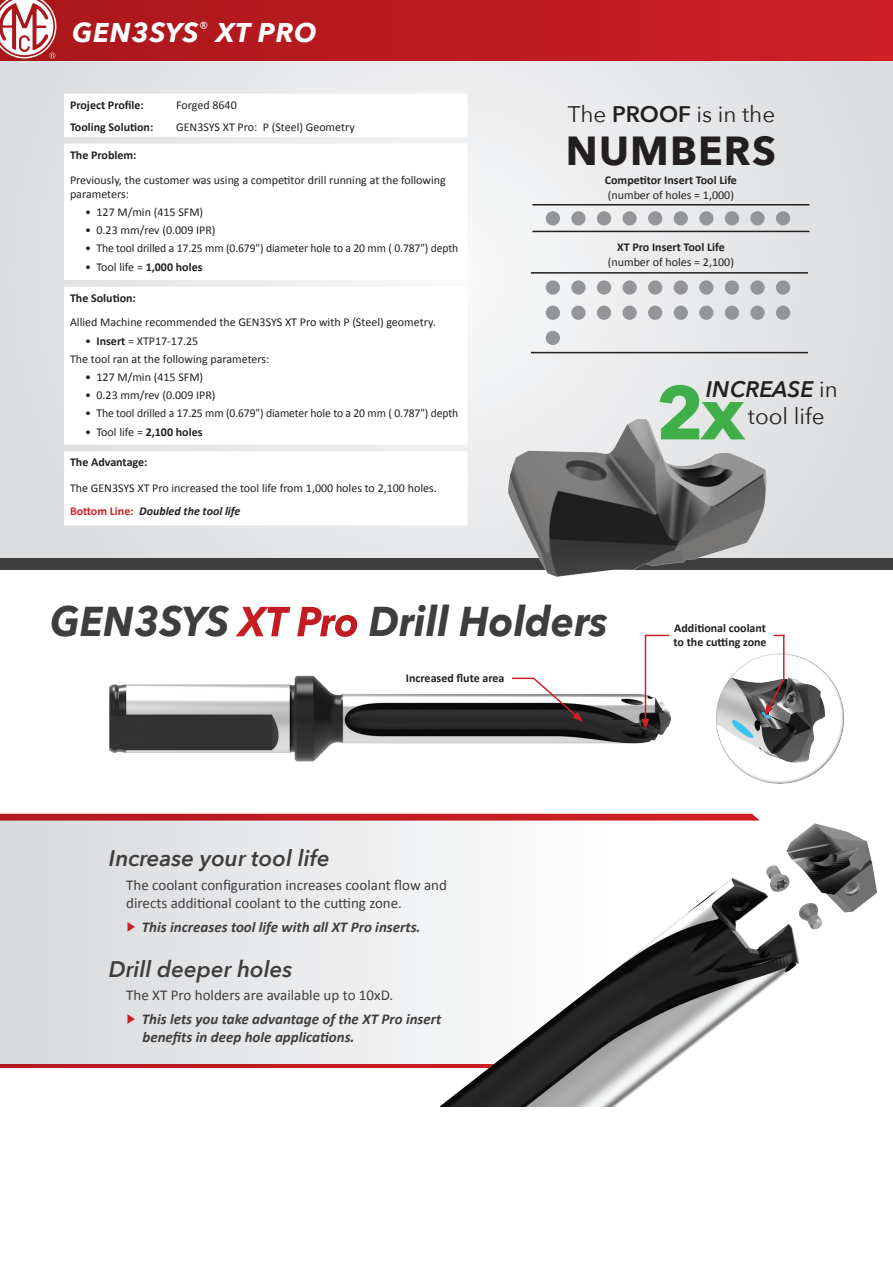
<style>
.page{position:relative;width:893px;height:1263px;background:#fff}
.page>*{position:absolute;margin:0;border:0;box-sizing:border-box;transform-origin:0 0}
.t1{font:700 75px "Avenir Next";color:#40ae49}
.t2{font:italic 700 41.55px "Avenir Next";color:#3e3e3f;scale:.95 1}
.t3{font:700 40.5px "Avenir Next";letter-spacing:.03em;color:#231f20}
.t4{font:italic 700 27px "Avenir Next";letter-spacing:.025em;color:#fff}
.t5{font:italic 600 22.5px "Avenir Next";color:#3e3e3f}
.t6{font:22.5px "Avenir Next";color:#231f20}
.t7{font:italic 600 22.5px "Avenir Next";color:#231f20}
.t8{font:15px/18px "Calibri";color:#3e3e3f}
.t9{font:italic 700 15px/18px "Calibri";color:#3e3e3f}
.t10{font:12px/14.4px "Calibri";color:#231f20}
.t11{font:700 12px/14.4px "Calibri";color:#231f20}
.t12{font:italic 700 12px "Calibri";color:#231f20}
.s1{font-weight:700}
.s2{font-style:normal;color:#d02027}
.s3{font-weight:600}
.s4{font-weight:400;font-style:normal}
.s5{color:#fff}
</style>
<div class="page">
<svg style="left:0;top:61px;width:893px;height:497px"></svg>
<div style="left:0;top:0;width:893px;height:61px;background:linear-gradient(to right,#a8171b,#cf1f26)"></div>
<svg style="left:0;top:0;width:57px;height:59px"></svg>
<div style="left:0;top:558px;width:893px;height:11px;background:#3e3e3f"></div>
<svg style="left:64px;top:94px;width:404px;height:431px"></svg>
<div style="left:597px;top:280px;width:14px;height:15px;background:#939598;border-radius:50%"></div>
<div style="left:622px;top:280px;width:15px;height:15px;background:#939598;border-radius:50%"></div>
<div style="left:648px;top:280px;width:14px;height:15px;background:#939598;border-radius:50%"></div>
<div style="left:674px;top:280px;width:14px;height:15px;background:#939598;border-radius:50%"></div>
<div style="left:699px;top:280px;width:14px;height:15px;background:#939598;border-radius:50%"></div>
<div style="left:725px;top:280px;width:14px;height:15px;background:#939598;border-radius:50%"></div>
<div style="left:750px;top:280px;width:15px;height:15px;background:#939598;border-radius:50%"></div>
<div style="left:776px;top:280px;width:14px;height:15px;background:#939598;border-radius:50%"></div>
<div style="left:546px;top:280px;width:14px;height:15px;background:#939598;border-radius:50%"></div>
<div style="left:571px;top:280px;width:15px;height:15px;background:#939598;border-radius:50%"></div>
<div style="left:597px;top:306px;width:14px;height:14px;background:#939598;border-radius:50%"></div>
<div style="left:622px;top:306px;width:15px;height:14px;background:#939598;border-radius:50%"></div>
<div style="left:648px;top:306px;width:14px;height:14px;background:#939598;border-radius:50%"></div>
<div style="left:674px;top:306px;width:14px;height:14px;background:#939598;border-radius:50%"></div>
<div style="left:699px;top:306px;width:14px;height:14px;background:#939598;border-radius:50%"></div>
<div style="left:725px;top:306px;width:14px;height:14px;background:#939598;border-radius:50%"></div>
<div style="left:750px;top:306px;width:15px;height:14px;background:#939598;border-radius:50%"></div>
<div style="left:776px;top:306px;width:14px;height:14px;background:#939598;border-radius:50%"></div>
<div style="left:546px;top:306px;width:14px;height:14px;background:#939598;border-radius:50%"></div>
<div style="left:571px;top:306px;width:15px;height:14px;background:#939598;border-radius:50%"></div>
<div style="left:546px;top:331px;width:14px;height:14px;background:#939598;border-radius:50%"></div>
<hr style="left:532px;top:204px;width:277px;height:1px;background:#231f20">
<hr style="left:531px;top:272px;width:277px;height:2px;background:#231f20">
<hr style="left:532px;top:231px;width:277px;height:1px;background:#231f20">
<hr style="left:531px;top:352px;width:277px;height:1px;background:#231f20">
<div style="left:597px;top:211px;width:14px;height:14px;background:#939598;border-radius:50%"></div>
<div style="left:622px;top:211px;width:15px;height:14px;background:#939598;border-radius:50%"></div>
<div style="left:648px;top:211px;width:14px;height:14px;background:#939598;border-radius:50%"></div>
<div style="left:674px;top:211px;width:14px;height:14px;background:#939598;border-radius:50%"></div>
<div style="left:699px;top:211px;width:14px;height:14px;background:#939598;border-radius:50%"></div>
<div style="left:725px;top:211px;width:14px;height:14px;background:#939598;border-radius:50%"></div>
<div style="left:750px;top:211px;width:15px;height:14px;background:#939598;border-radius:50%"></div>
<div style="left:776px;top:211px;width:14px;height:14px;background:#939598;border-radius:50%"></div>
<div style="left:546px;top:211px;width:14px;height:14px;background:#939598;border-radius:50%"></div>
<div style="left:571px;top:211px;width:15px;height:14px;background:#939598;border-radius:50%"></div>
<img style="left:504px;top:406px;width:283px;height:171px">
<img style="left:716px;top:653px;width:128px;height:130px">
<img style="left:109px;top:675px;width:563px;height:87px">
<svg style="left:510px;top:677px;width:73px;height:45px"></svg>
<svg style="left:642px;top:634px;width:29px;height:95px"></svg>
<hr style="left:783px;top:635px;width:1px;height:44px;background:#d02027">
<svg style="left:765px;top:676px;width:21px;height:40px"></svg>
<div style="left:0;top:817px;width:615px;height:249px;background:linear-gradient(to bottom,#e5e6e8,#e5e6e8)"></div>
<hr style="left:0;top:1065px;width:594px;height:2px;background:#bd1b20">
<div style="left:0;top:814px;width:441px;height:6px;background:#ba1b20"></div>
<svg style="left:127px;top:922px;width:8px;height:10px"></svg>
<svg style="left:127px;top:1014px;width:8px;height:10px"></svg>
<img style="left:441px;top:813px;width:436px;height:293px">
<p class="t4" style="left:72px;top:9px;width:246px">GEN3SYS<sup>®</sup> XT PRO</p>
<p class="t11" style="left:70px;top:97px;width:75px">Project Profile:</p>
<p class="t10" style="left:176px;top:97px;width:62px">Forged 8640</p>
<p class="t11" style="left:70px;top:119px;width:85px">Tooling Solution:</p>
<p class="t10" style="left:176px;top:119px;width:180px">GEN3SYS XT Pro: P (Steel) Geometry</p>
<p class="t11" style="left:70px;top:147px;width:68px">The Problem:</p>
<p class="t10" style="left:70px;top:172px;width:377px">Previously, the customer was using a competitor drill running at the following parameters:</p>
<p class="t10" style="left:85px;top:205px;width:120px">• 127 M/min (415 SFM)</p>
<p class="t10" style="left:85px;top:223px;width:132px">• 0.23 mm/rev (0.009 IPR)</p>
<p class="t10" style="left:85px;top:241px;width:375px">• The tool drilled a 17.25 mm (0.679") diameter hole to a 20 mm ( 0.787") depth</p>
<p class="t10" style="left:85px;top:259px;width:119px">• Tool life = <span class="s1">1,000 holes</span></p>
<p class="t11" style="left:70px;top:290px;width:67px">The Solution:</p>
<p class="t10" style="left:70px;top:315px;width:367px">Allied Machine recommended the GEN3SYS XT Pro with P (Steel) geometry.</p>
<p class="t10" style="left:85px;top:333px;width:115px">• <span class="s1">Insert</span> = XTP17-17.25</p>
<p class="t10" style="left:70px;top:351px;width:201px">The tool ran at the following parameters:</p>
<p class="t10" style="left:85px;top:369px;width:120px">• 127 M/min (415 SFM)</p>
<p class="t10" style="left:85px;top:388px;width:132px">• 0.23 mm/rev (0.009 IPR)</p>
<p class="t10" style="left:85px;top:406px;width:375px">• The tool drilled a 17.25 mm (0.679") diameter hole to a 20 mm ( 0.787") depth</p>
<p class="t10" style="left:85px;top:424px;width:119px">• Tool life = <span class="s1">2,100 holes</span></p>
<p class="t11" style="left:70px;top:455px;width:79px">The Advantage:</p>
<p class="t10" style="left:70px;top:481px;width:368px">The GEN3SYS XT Pro increased the tool life from 1,000 holes to 2,100 holes.</p>
<p class="t12" style="left:70px;top:502px;width:172px"><span class="s2">Bottom Line:</span> Doubled the tool life</p>
<p class="t6" style="left:568px;top:95px;width:209px">The <span class="s3">PROOF</span> is in the</p>
<p class="t3" style="left:566px;top:116px;width:212px">NUMBERS</p>
<p class="t11" style="left:605px;top:173px;width:134px">Competitor Insert Tool Life</p>
<p class="t10" style="left:608px;top:187px;width:128px">(number of holes = 1,000)</p>
<p class="t11" style="left:617px;top:240px;width:109px">XT Pro Insert Tool Life</p>
<p class="t10" style="left:608px;top:254px;width:128px">(number of holes = 2,100)</p>
<p class="t7" style="left:706px;top:370px;width:134px">INCREASE <span class="s4">in</span></p>
<p class="t1" style="left:656px;top:348px;width:91px">2x</p>
<p class="t6" style="left:748px;top:397px;width:78px">tool life</p>
<p class="t2" style="left:50px;top:586px;width:588px">GEN3SYS <span class="s5">XT Pro</span> Drill Holders</p>
<p class="t11" style="left:406px;top:670px;width:100px">Increased flute area</p>
<p class="t11" style="left:674px;top:620px;width:95px">Additional coolant to the cutting zone</p>
<p class="t5" style="left:109px;top:839px;width:222px">Increase your tool life</p>
<p class="t8" style="left:126px;top:876px;width:322px">The coolant configuration increases coolant flow and directs additional coolant to the cutting zone.</p>
<p class="t9" style="left:142px;top:917px;width:280px">This increases tool life with all XT Pro inserts.</p>
<p class="t5" style="left:109px;top:950px;width:185px">Drill deeper holes</p>
<p class="t8" style="left:126px;top:986px;width:269px">The XT Pro holders are available up to 10xD.</p>
<p class="t9" style="left:142px;top:1009px;width:301px">This lets you take advantage of the XT Pro insert benefits in deep hole applications.</p>
</div>
